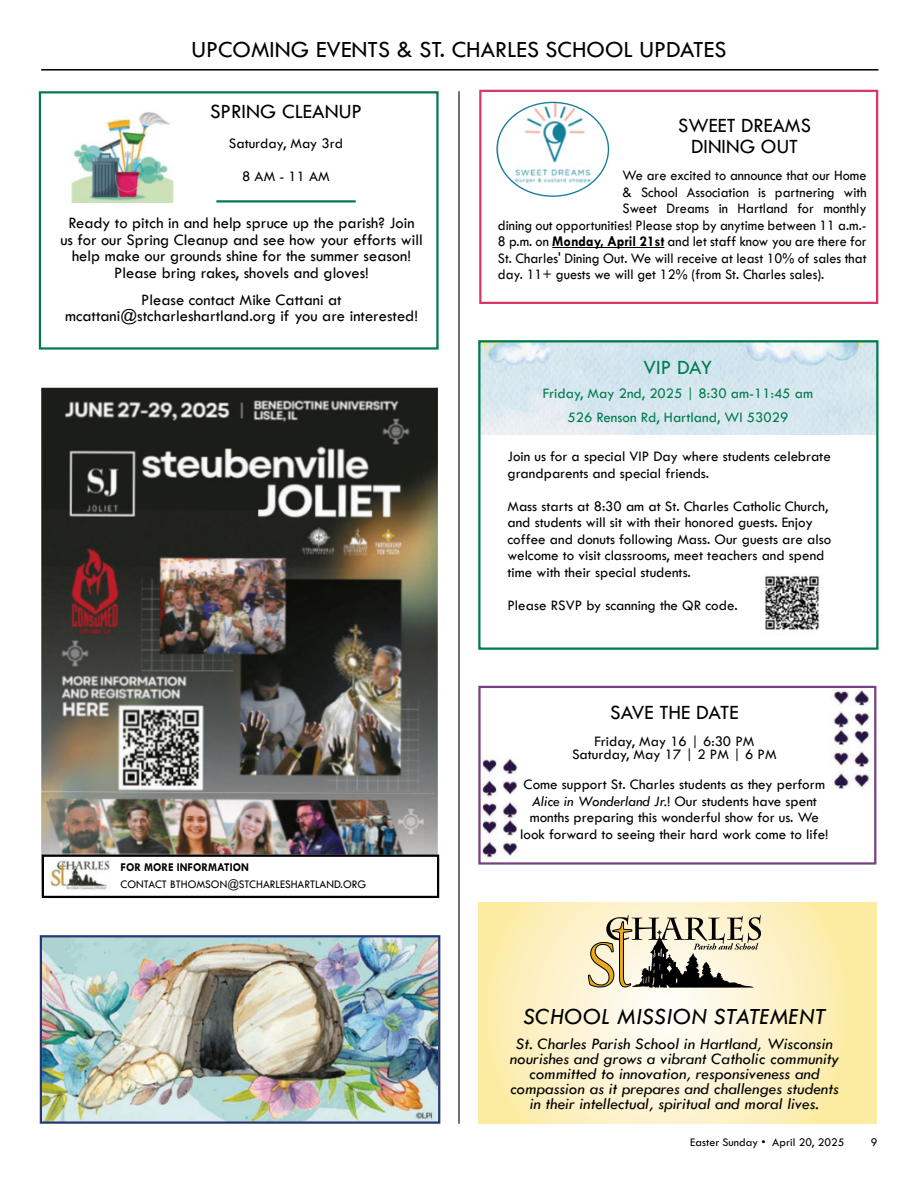
<style>
.page{position:relative;width:918px;height:1188px;background:#fff}
.page>*{position:absolute;margin:0;border:0;box-sizing:border-box;transform-origin:0 0}
.t1{font:24px "Tw Cen";color:#000}
.t2{font:italic 24px "Kyccrb Tw Cen";color:#000}
.t3{font:21px "Tw Cen";color:#000}
.t4{font:21px "Tw Cen";letter-spacing:-.01em;color:#007b4c}
.t5{font:16.5px/16.5px "Tw Cen";color:#000;text-align:center}
.t6{font:italic 16.5px/15px "Kppnkt Tw Cen";color:#000;text-align:center;scale:1.04 1}
.t7{font:15px/16.5px "Tw Cen";color:#000}
.t8{font:15px "Tw Cen";color:#000;scale:.95 1}
.t9{font:15px/24px "Tw Cen";color:#007b4c;text-align:center}
.t10{font:12px "Tw Cen";color:#000;scale:.95 1}
.t11{font:12px "Tw Cen";color:#000}
.t12{font:700 12px "Tw Cen";color:#000;scale:.95 1}
.s1{font-weight:700}
.s2{font-family:"Kyccrb Tw Cen";font-style:italic}
.s3{font-family:"Kyccrb Tw Cen"}
</style>
<div class="page">
<div style="left:39px;top:91px;width:400px;height:259px;border:2px solid #007b4c"></div>
<hr style="left:41px;top:69px;width:837px;height:1px;background:#000">
<svg style="left:478px;top:902px;width:399px;height:222px;background:#fcf1c3"></svg>
<svg style="left:588px;top:915px;width:173px;height:74px;background:#b6ae96"></svg>
<img style="left:481px;top:343px;width:394px;height:92px">
<div style="left:478px;top:340px;width:400px;height:310px;border:2px solid #007b4c"></div>
<img style="left:765px;top:576px;width:55px;height:54px">
<div style="left:479px;top:90px;width:399px;height:214px;border:2px solid #dc3563"></div>
<hr style="left:552px;top:247px;width:112px;height:1px;background:#000">
<img style="left:497px;top:102px;width:111px;height:94px">
<hr style="left:458px;top:91px;width:2px;height:1033px;background:#000">
<img style="left:41px;top:388px;width:397px;height:405px">
<img style="left:49px;top:797px;width:375px;height:58px">
<div style="left:42px;top:855px;width:397px;height:43px;border:2px solid #000"></div>
<img style="left:49px;top:860px;width:61px;height:30px">
<img style="left:482px;top:690px;width:391px;height:169px">
<div style="left:478px;top:686px;width:398px;height:179px;border:2px solid #744281"></div>
<img style="left:71px;top:112px;width:103px;height:91px">
<hr style="left:216px;top:200px;width:140px;height:3px;background:#007b4c">
<img style="left:43px;top:938px;width:394px;height:183px">
<div style="left:40px;top:935px;width:400px;height:189px;border:2px solid #283673"></div>
<p class="t1" style="left:192px;top:35px;width:536px">UPCOMING EVENTS &amp; ST. CHARLES SCHOOL UPDATES</p>
<p class="t3" style="left:210px;top:99px;width:153px">SPRING CLEANUP</p>
<p class="t7" style="left:229px;top:135px;width:116px">Saturday, May 3rd</p>
<p class="t7" style="left:242px;top:168px;width:89px">8 AM - 11 AM</p>
<p class="t5" style="left:60px;top:215px;width:364px">Ready to pitch in and help spruce up the parish? Join us for our Spring Cleanup and see how your efforts will help make our grounds shine for the summer season!<br>Please bring rakes, shovels and gloves!</p>
<p class="t5" style="left:141px;top:291px;width:202px">Please contact Mike Cattani at</p>
<p class="t5" style="left:65px;top:308px;width:354px">mcattani@stcharleshartland.org if you are interested!</p>
<p class="t12" style="left:121px;top:860px;width:137px">FOR MORE INFORMATION</p>
<p class="t10" style="left:121px;top:877px;width:260px">CONTACT BTHOMSON@STCHARLESHARTLAND.ORG</p>
<p class="t3" style="left:678px;top:113px;width:134px">SWEET DREAMS</p>
<p class="t3" style="left:691px;top:134px;width:108px">DINING OUT</p>
<p class="t8" style="left:623px;top:167px;width:258px">We are excited to announce that our Home</p>
<p class="t8" style="left:623px;top:183px;width:258px">&amp; School Association is partnering with</p>
<p class="t8" style="left:623px;top:200px;width:258px">Sweet Dreams in Hartland for monthly</p>
<p class="t8" style="left:498px;top:216px;width:390px">dining out opportunities! Please stop by anytime between 11 a.m.-</p>
<p class="t8" style="left:498px;top:233px;width:390px">8 p.m. on <span class="s1">Monday, April 21st</span> and let staff know you are there for</p>
<p class="t8" style="left:498px;top:249px;width:390px">St. Charles' Dining Out. We will receive at least 10% of sales that</p>
<p class="t8" style="left:498px;top:266px;width:345px">day. 11+ guests we will get 12% (from St. Charles sales).</p>
<p class="t4" style="left:643px;top:354px;width:70px">VIP DAY</p>
<p class="t9" style="left:543px;top:381px;width:272px">Friday, May 2nd, 2025 | 8:30 am-11:45 am<br>526 Renson Rd, Hartland, WI 53029</p>
<p class="t7" style="left:507px;top:448px;width:325px">Join us for a special VIP Day where students celebrate grandparents and special friends.</p>
<p class="t7" style="left:507px;top:498px;width:325px">Mass starts at 8:30 am at St. Charles Catholic Church, and students will sit with their honored guests. Enjoy coffee and donuts following Mass. Our guests are also welcome to visit classrooms, meet teachers and spend time with their special students.</p>
<p class="t7" style="left:507px;top:597px;width:232px">Please RSVP by scanning the QR code.</p>
<p class="t3" style="left:610px;top:700px;width:130px">SAVE THE DATE</p>
<p class="t7" style="left:594px;top:733px;width:162px">Friday, May 16 | 6:30 PM</p>
<p class="t7" style="left:572px;top:746px;width:206px">Saturday, May 17 | 2 PM | 6 PM</p>
<p class="t7" style="left:520px;top:776px;width:310px;text-align:center">Come support St. Charles students as they perform <span class="s2">Alice in Wonderland Jr.</span>! Our students have spent months preparing this wonderful show for us. We look forward to seeing their hard work come to life!</p>
<p class="t2" style="left:523px;top:1002px;width:304px">SCHOOL MISSION STATEMENT</p>
<p class="t6" style="left:510px;top:1037px;width:318px"><span class="s3">St. Charles Parish School in Hartland, Wisconsin </span>nourishes and grows a vibrant Catholic community committed to innovation, responsiveness and compassion as it prepares and challenges students in their intellectual, spiritual and moral lives.</p>
<p class="t11" style="left:690px;top:1135px;width:156px">Easter Sunday • April 20, 2025</p>
<p class="t11" style="left:871px;top:1135px;width:8px">9</p>
</div>
